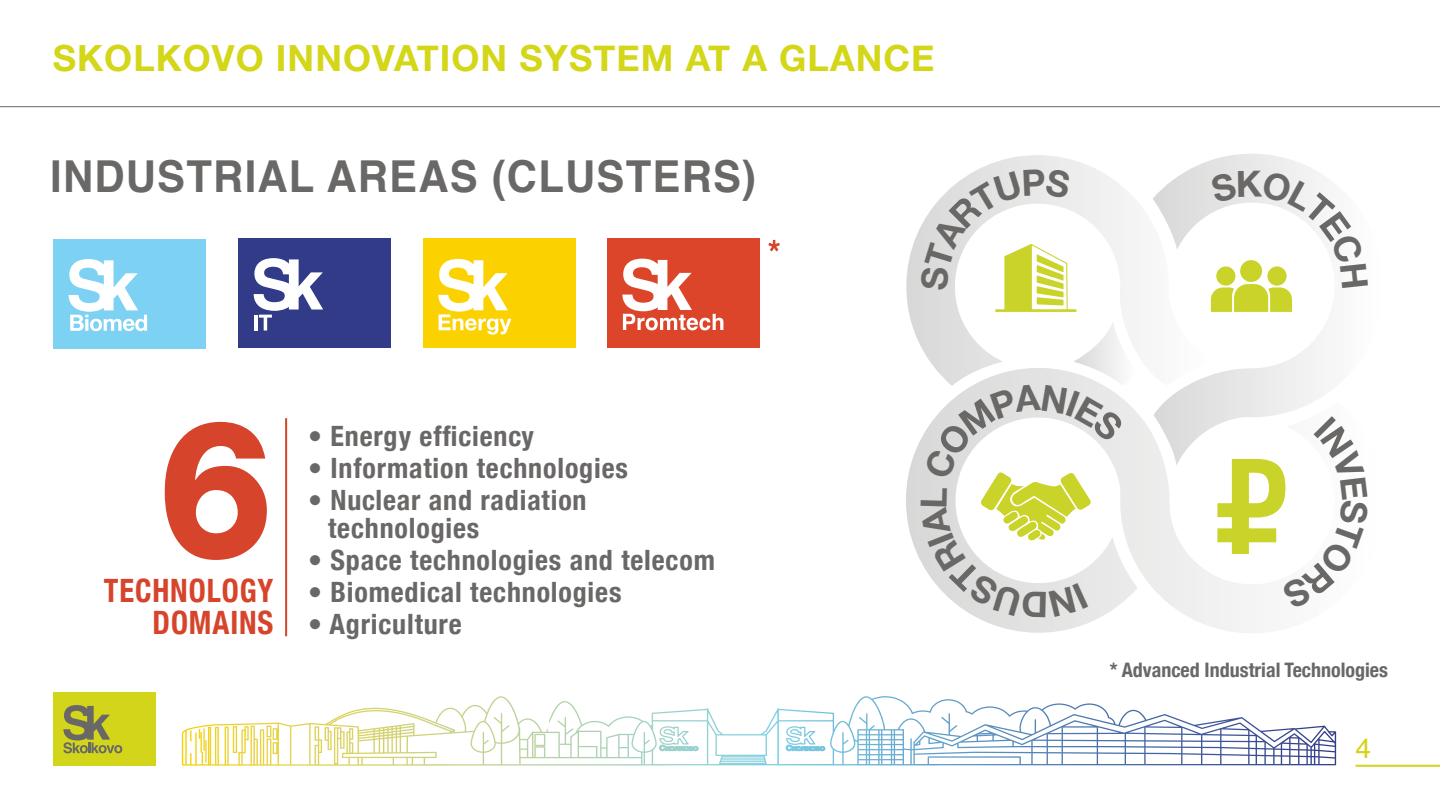
<style>
.page{position:relative;width:1440px;height:811px;background:#fff}
.page>*{position:absolute;margin:0;border:0;box-sizing:border-box;transform-origin:0 0}
.t1{font:800 193px "Helvetica Neue";color:#d6442b;scale:.95 1}
.t2{font:700 44px "Helvetica";letter-spacing:.03em;color:#6a6867;scale:.95 1}
.t3{font:700 36px "Helvetica Neue";letter-spacing:.03em;color:#d4d618}
.t4{font:700 condensed 32.2px "Helvetica Neue";letter-spacing:.03em;color:#d6442b;scale:.95 1}
.t5{font:700 condensed 28px/28px "Helvetica Neue";letter-spacing:.03em;color:#6a6867}
.t6{font:28px "Helvetica";color:#d2d51a}
.t7{font:700 condensed 20px "Helvetica Neue";color:#6a6867}
</style>
<div class="page">
<div style="left:53px;top:239px;width:153px;height:109px;background:#7dd1f3"></div>
<svg style="left:69px;top:259px;width:78px;height:72px"></svg>
<div style="left:238px;top:239px;width:153px;height:109px;background:#323b88"></div>
<svg style="left:254px;top:258px;width:69px;height:72px"></svg>
<hr style="left:254px;top:315px;width:3px;height:15px;background:#fff">
<div style="left:423px;top:239px;width:153px;height:109px;background:#fbd200"></div>
<svg style="left:438px;top:259px;width:73px;height:75px"></svg>
<div style="left:607px;top:238px;width:153px;height:110px;background:#dd452b"></div>
<svg style="left:622px;top:259px;width:101px;height:71px"></svg>
<svg style="left:906px;top:155px;width:229px;height:191px"></svg>
<svg style="left:1153px;top:154px;width:170px;height:214px"></svg>
<svg style="left:906px;top:368px;width:417px;height:265px"></svg>
<hr style="left:285px;top:418px;width:2px;height:218px;background:#d6442b">
<svg style="left:182px;top:696px;width:690px;height:69px"></svg>
<hr style="left:1355px;top:764px;width:85px;height:2px;background:#d2d51a">
<div style="left:53px;top:692px;width:103px;height:73px;background:#d2d51a"></div>
<svg style="left:63px;top:705px;width:59px;height:48px"></svg>
<hr style="left:0;top:106px;width:1440px;height:1px;background:#6a6867">
<svg style="left:768px;top:240px;width:12px;height:11px"></svg>
<svg style="left:1210px;top:170px;width:113px;height:142px"></svg>
<svg style="left:1217px;top:416px;width:106px;height:194px"></svg>
<svg style="left:921px;top:169px;width:155px;height:143px"></svg>
<svg style="left:921px;top:321px;width:216px;height:297px"></svg>
<p class="t3" style="left:53px;top:30px;width:883px">SKOLKOVO INNOVATION SYSTEM AT A GLANCE</p>
<h2 class="t2" style="left:50px;top:141px;width:745px">INDUSTRIAL AREAS (CLUSTERS)</h2>
<h1 class="t1" style="left:158px;top:374px;width:123px">6</h1>
<p class="t4" style="left:104px;top:570px;width:180px">TECHNOLOGY</p>
<p class="t4" style="left:153px;top:603px;width:129px">DOMAINS</p>
<p class="t5" style="left:308px;top:422px;width:227px">• Energy efficiency</p>
<p class="t5" style="left:308px;top:454px;width:321px">• Information technologies</p>
<p class="t5" style="left:328px;top:486px;width:260px;text-indent:-20px">• Nuclear and radiation technologies</p>
<p class="t5" style="left:308px;top:546px;width:408px">• Space technologies and telecom</p>
<p class="t5" style="left:308px;top:578px;width:315px">• Biomedical technologies</p>
<p class="t5" style="left:308px;top:610px;width:155px">• Agriculture</p>
<p class="t7" style="left:1110px;top:658px;width:280px">* Advanced Industrial Technologies</p>
<p class="t6" style="left:1355px;top:727px;width:17px">4</p>
</div>
